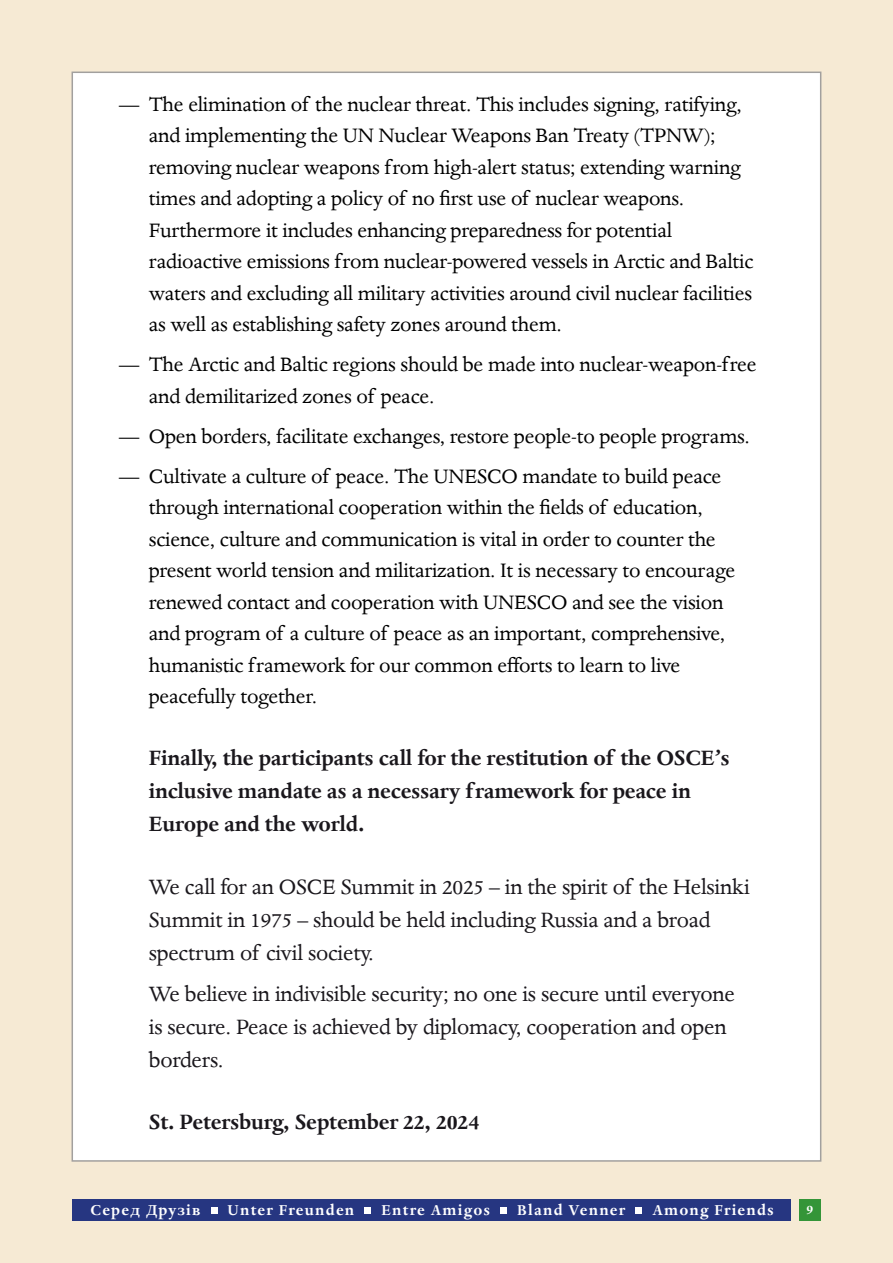
<style>
.page{position:relative;width:893px;height:1263px;background:#f6ead4}
.page>*{position:absolute;margin:0;border:0;box-sizing:border-box;transform-origin:0 0}
.Peace{font:24px/33px "Dante MT Pro";letter-spacing:-.01em;color:#1a171c}
.Peace-2{font:700 24px/33px "Dante MT Pro";letter-spacing:-.01em;color:#1a171c}
.Peace-3{font:22.5px/31.5px "Dante MT Pro";letter-spacing:-.01em;color:#000}
.t1{font:700 15px "Dantee Text";letter-spacing:.08em;color:#fff}
.t2{font:700 15px "Dante MT Pro";color:#fff}
</style>
<div class="page">
<div style="left:72px;top:72px;width:749px;height:1090px;background:#fff;border:2px solid #a2a09e"></div>
<div style="left:72px;top:1199px;width:719px;height:21px;background:#263681"></div>
<svg style="left:211px;top:1207px;width:6px;height:6px"></svg>
<svg style="left:365px;top:1207px;width:6px;height:6px"></svg>
<svg style="left:501px;top:1207px;width:6px;height:6px"></svg>
<svg style="left:636px;top:1207px;width:6px;height:6px"></svg>
<div style="left:799px;top:1199px;width:22px;height:21px;background:#349538"></div>
<p class="Peace-3" style="left:149px;top:88px;width:606px;text-indent:-30px">— The elimination of the nuclear threat. This includes signing, ratifying, and implementing the UN Nuclear Weapons Ban Treaty (TPNW); removing nuclear weapons from high-alert status; extending warning times and adopting a policy of no first use of nuclear weapons.<br>Furthermore it includes enhancing preparedness for potential radioactive emissions from nuclear-powered vessels in Arctic and Baltic waters and excluding all military activities around civil nuclear facilities as well as establishing safety zones around them.</p>
<p class="Peace-3" style="left:149px;top:349px;width:609px;text-indent:-30px">— The Arctic and Baltic regions should be made into nuclear-weapon-free and demilitarized zones of peace.</p>
<p class="Peace-3" style="left:119px;top:420px;width:632px">— Open borders, facilitate exchanges, restore people-to people programs.</p>
<p class="Peace-3" style="left:149px;top:460px;width:588px;text-indent:-30px">— Cultivate a culture of peace. The UNESCO mandate to build peace through international cooperation within the fields of education, science, culture and communication is vital in order to counter the present world tension and militarization. It is necessary to encourage renewed contact and cooperation with UNESCO and see the vision and program of a culture of peace as an important, comprehensive, humanistic framework for our common efforts to learn to live peacefully together.</p>
<p class="Peace-2" style="left:149px;top:742px;width:582px">Finally, the participants call for the restitution of the OSCE’s inclusive mandate as a necessary framework for peace in<br>Europe and the world.</p>
<p class="Peace" style="left:149px;top:870px;width:603px">We call for an OSCE Summit in 2025 – in the spirit of the Helsinki<br>Summit in 1975 – should be held including Russia and a broad spectrum of civil society.</p>
<p class="Peace" style="left:149px;top:978px;width:588px">We believe in indivisible security; no one is secure until everyone is secure. Peace is achieved by diplomacy, cooperation and open borders.</p>
<p class="Peace-2" style="left:149px;top:1106px;width:332px">St. Petersburg, September 22, 2024</p>
<p class="t1" style="left:90px;top:1200px;width:112px">Cepeд Дpyзiв</p>
<p class="t1" style="left:228px;top:1200px;width:128px">Unter Freunden</p>
<p class="t1" style="left:381px;top:1200px;width:110px">Entre Amigos</p>
<p class="t1" style="left:517px;top:1200px;width:109px">Bland Venner</p>
<p class="t1" style="left:652px;top:1200px;width:123px">Among Friends</p>
<p class="t2" style="left:807px;top:1201px;width:8px">9</p>
</div>
